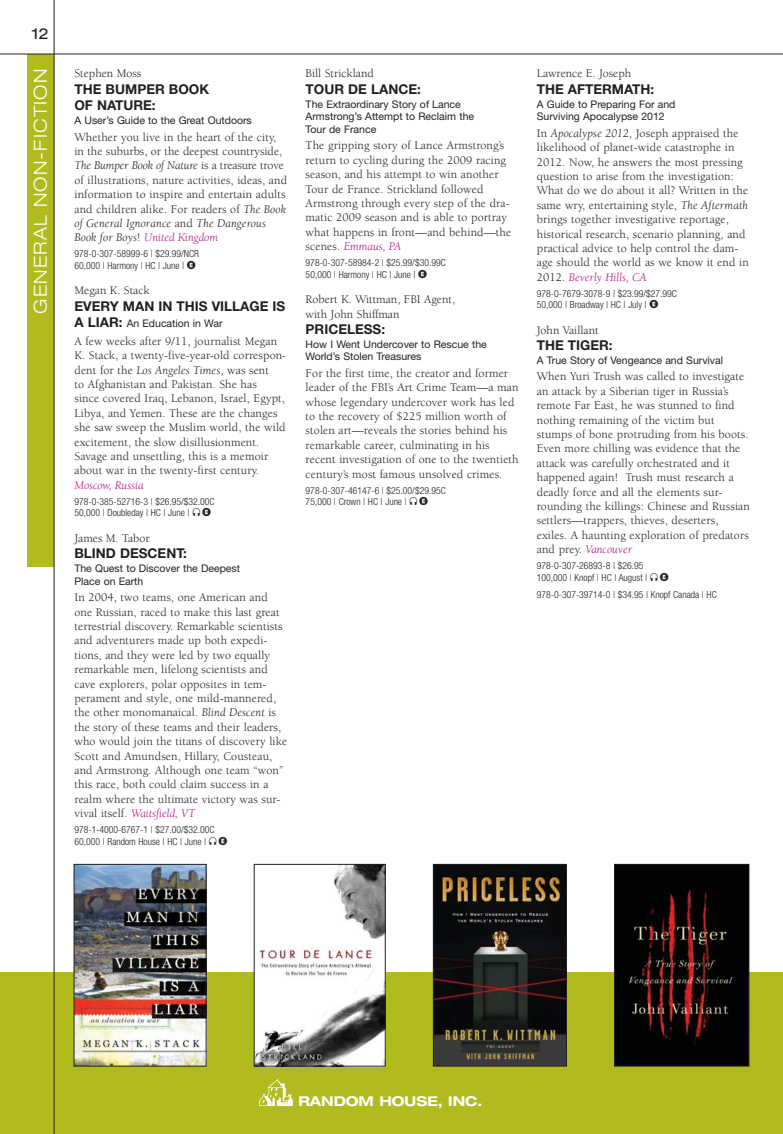
<style>
.page{position:relative;width:783px;height:1134px;background:#fff}
.page>*{position:absolute;margin:0;border:0;box-sizing:border-box;transform-origin:0 0}
.t1{font:300 expanded 18px "Helvetica Neue";letter-spacing:.065em;color:#fff}
.t2{font:expanded 15px "Helvetica Neue";color:#231f20}
.t3{font:700 13.5px/16.5px "Helvetica Neue";color:#231f20}
.t4{font:700 expanded 13.5px "Helvetica Neue";color:#fff}
.t5{font:12px/14.4px "Berkeley";letter-spacing:.01em;color:#231f20}
.t6{font:italic 12px "Berkeley";color:#b01786}
.t7{font:10.5px/12.6px "Helvetica Neue";color:#231f20}
.t8{font:300 condensed 9.75px/11.6px "Helvetica Neue";color:#231f20}
.s1{font-style:italic}
.s2{font-style:italic;color:#b01786}
.s3{font-family:"Regulator Cameo";font-weight:400;font-stretch:normal;font-size:15.3px}
.s4{font-weight:700;font-size:13.5px}
.s5{font-family:"Mini Pics Digidings";font-weight:400;font-stretch:normal;font-size:10.8px}
</style>
<div class="page">
<div style="left:27px;top:54px;width:27px;height:513px;background:#b2bb1d"></div>
<div style="left:0;top:972px;width:783px;height:162px;background:#b2bb1d"></div>
<img style="left:260px;top:1080px;width:32px;height:26px">
<hr style="left:0;top:54px;width:783px;height:1px;background:#231f20">
<hr style="left:54px;top:0;width:1px;height:1134px;background:#231f20">
<img style="left:76px;top:866px;width:129px;height:199px">
<div style="left:74px;top:864px;width:133px;height:203px;border:1px solid #231f20"></div>
<img style="left:256px;top:866px;width:128px;height:199px">
<div style="left:254px;top:864px;width:132px;height:203px;border:1px solid #231f20"></div>
<img style="left:435px;top:866px;width:130px;height:199px">
<div style="left:433px;top:864px;width:134px;height:203px;border:1px solid #231f20"></div>
<img style="left:616px;top:866px;width:131px;height:199px">
<div style="left:614px;top:864px;width:135px;height:203px;border:1px solid #231f20"></div>
<p class="t2" style="left:32px;top:29px;width:18px">12</p>
<h1 class="t1" style="left:34px;top:314px;width:247px;rotate:-90deg">GENERAL NON-FICTION</h1>
<p class="t5" style="left:74px;top:68px;width:68px">Stephen Moss</p>
<p class="t3" style="left:74px;top:82px;width:136px">THE BUMPER BOOK<br>OF NATURE:</p>
<p class="t7" style="left:74px;top:115px;width:179px">A User’s Guide to the Great Outdoors</p>
<p class="t5" style="left:74px;top:131px;width:214px">Whether you live in the heart of the city, in the suburbs, or the deepest countryside, <span class="s1">The Bumper Book of Nature</span> is a treasure trove of illustrations, nature activities, ideas, and information to inspire and entertain adults and children alike. For readers of <span class="s1">The Book of General Ignorance</span> and <span class="s1">The Dangerous Book for Boys</span>! <span class="s2">United Kingdom</span></p>
<p class="t8" style="left:74px;top:249px;width:126px">978-0-307-58999-6 | $29.99/NCR<br>60,000 | Harmony | HC | June | <span class="s3">E</span></p>
<p class="t5" style="left:74px;top:285px;width:77px">Megan K. Stack</p>
<p class="t3" style="left:74px;top:299px;width:212px">EVERY MAN IN THIS VILLAGE IS</p>
<p class="t7" style="left:74px;top:318px;width:150px"><span class="s4">A LIAR:</span> An Education in War</p>
<p class="t5" style="left:74px;top:335px;width:213px">A few weeks after 9/11, journalist Megan K. Stack, a twenty-five-year-old correspon&shy;dent for the <span class="s1">Los Angeles Times</span>, was sent<br>to Afghanistan and Pakistan. She has<br>since covered Iraq, Lebanon, Israel, Egypt, Libya, and Yemen. These are the changes she saw sweep the Muslim world, the wild excitement, the slow disillusionment.<br>Savage and unsettling, this is a memoir about war in the twenty-first century.</p>
<p class="t6" style="left:74px;top:480px;width:71px">Moscow, Russia</p>
<p class="t8" style="left:74px;top:496px;width:142px">978-0-385-52716-3 | $26.95/$32.00C<br>50,000 | Doubleday | HC | June | <span class="s5">]</span> <span class="s3">E</span></p>
<p class="t5" style="left:74px;top:532px;width:77px">James M. Tabor</p>
<p class="t3" style="left:74px;top:547px;width:114px">BLIND DESCENT:</p>
<p class="t7" style="left:74px;top:563px;width:167px">The Quest to Discover the Deepest<br>Place on Earth</p>
<p class="t5" style="left:74px;top:591px;width:214px">In 2004, two teams, one American and one Russian, raced to make this last great terrestrial discovery. Remarkable scientists and adventurers made up both expedi&shy;tions, and they were led by two equally remarkable men, lifelong scientists and cave explorers, polar opposites in tem&shy;perament and style, one mild-mannered, the other monomanaical. <span class="s1">Blind Descent</span> is the story of these teams and their leaders, who would join the titans of discovery like Scott and Amundsen, Hillary, Cousteau, and Armstrong. Although one team “won” this race, both could claim success in a realm where the ultimate victory was sur&shy;vival itself. <span class="s2">Waitsfield, VT</span></p>
<p class="t8" style="left:74px;top:825px;width:155px">978-1-4000-6767-1 | $27.00/$32.00C<br>60,000 | Random House | HC | June | <span class="s5">]</span> <span class="s3">E</span></p>
<p class="t5" style="left:306px;top:68px;width:70px">Bill Strickland</p>
<p class="t3" style="left:306px;top:82px;width:117px">TOUR DE LANCE:</p>
<p class="t7" style="left:306px;top:99px;width:170px">The Extraordinary Story of Lance<br>Armstrong’s Attempt to Reclaim the<br>Tour de France</p>
<p class="t5" style="left:306px;top:140px;width:207px">The gripping story of Lance Armstrong’s return to cycling during the 2009 racing season, and his attempt to win another Tour de France. Strickland followed Armstrong through every step of the dra&shy;matic 2009 season and is able to portray what happens in front—and behind—the scenes. <span class="s2">Emmaus, PA</span></p>
<p class="t8" style="left:306px;top:258px;width:142px">978-0-307-58984-2 | $25.99/$30.99C<br>50,000 | Harmony | HC | June | <span class="s3">E</span></p>
<p class="t5" style="left:306px;top:293px;width:151px">Robert K. Wittman, FBI Agent, with John Shiffman</p>
<p class="t3" style="left:306px;top:322px;width:81px">PRICELESS:</p>
<p class="t7" style="left:306px;top:339px;width:183px">How I Went Undercover to Rescue the<br>World’s Stolen Treasures</p>
<p class="t5" style="left:306px;top:367px;width:215px">For the first time, the creator and former leader of the FBI’s Art Crime Team—a man whose legendary undercover work has led to the recovery of $225 million worth of stolen art—reveals the stories behind his remarkable career, culminating in his recent investigation of one to the twentieth century’s most famous unsolved crimes.</p>
<p class="t8" style="left:306px;top:485px;width:142px">978-0-307-46147-6 | $25.00/$29.95C<br>75,000 | Crown | HC | June | <span class="s5">]</span> <span class="s3">E</span></p>
<p class="t5" style="left:537px;top:68px;width:96px">Lawrence E. Joseph</p>
<p class="t3" style="left:537px;top:82px;width:119px">THE AFTERMATH:</p>
<p class="t7" style="left:537px;top:99px;width:140px">A Guide to Preparing For and<br>Surviving Apocalypse 2012</p>
<p class="t5" style="left:537px;top:127px;width:214px">In <span class="s1">Apocalypse 2012</span>, Joseph appraised the likelihood of planet-wide catastrophe in 2012. Now, he answers the most pressing question to arise from the investigation:<br>What do we do about it all? Written in the same wry, entertaining style, <span class="s1">The Aftermath </span>brings together investigative reportage, historical research, scenario planning, and practical advice to help control the dam&shy;age should the world as we know it end in 2012. <span class="s2">Beverly Hills, CA</span></p>
<p class="t8" style="left:537px;top:288px;width:142px">978-0-7679-3078-9 | $23.99/$27.99C<br>50,000 | Broadway | HC | July | <span class="s3">E</span></p>
<p class="t5" style="left:537px;top:324px;width:63px">John Vaillant</p>
<p class="t3" style="left:537px;top:338px;width:77px">THE TIGER:</p>
<p class="t7" style="left:537px;top:355px;width:188px">A True Story of Vengeance and Survival</p>
<p class="t5" style="left:537px;top:371px;width:215px">When Yuri Trush was called to investigate an attack by a Siberian tiger in Russia’s remote Far East, he was stunned to find nothing remaining of the victim but stumps of bone protruding from his boots.<br>Even more chilling was evidence that the attack was carefully orchestrated and it happened again! Trush must research a deadly force and all the elements sur&shy;rounding the killings: Chinese and Russian settlers—trappers, thieves, deserters, exiles. A haunting exploration of predators and prey. <span class="s2">Vancouver</span></p>
<p class="t8" style="left:537px;top:561px;width:133px">978-0-307-26893-8 | $26.95<br>100,000 | Knopf | HC | August | <span class="s5">]</span> <span class="s3">E</span></p>
<p class="t8" style="left:537px;top:590px;width:181px">978-0-307-39714-0 | $34.95 | Knopf Canada | HC</p>
<p class="t4" style="left:298px;top:1096px;width:186px">RANDOM HOUSE, INC.</p>
</div>
